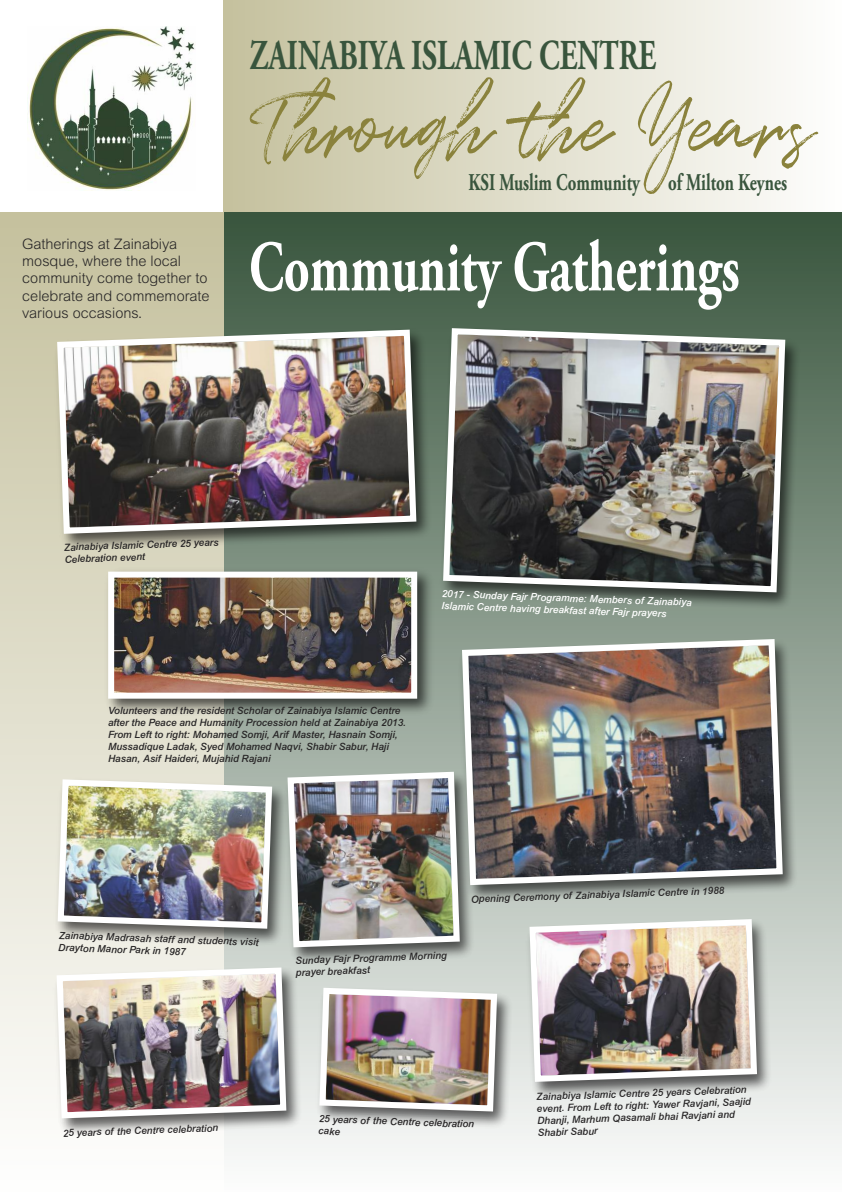
<style>
.page{position:relative;width:842px;height:1192px;background:#fff}
.page>*{position:absolute;margin:0;border:0;box-sizing:border-box;transform-origin:0 0}
.t1{font:103.3px "Quentin";color:#8a823c;scale:.7 1}
.t2{font:700 72px "Adobe Garamond Pro";color:#fff;scale:.7 1}
.t3{font:700 42.5px "Adobe Garamond Pro";color:#39553d;scale:.7 1}
.t4{font:700 24px "Adobe Garamond Pro";color:#39553d;scale:.7 1}
.t5{font:300 14.5px/17.4px "Arial";color:#272526}
.t6{font:italic 500 10px/12px "Arial";color:#272526}
.t7{font:italic 500 10px/12px "Arial";color:#fff}
</style>
<div class="page">
<div style="left:223px;top:0;width:619px;height:213px;background:linear-gradient(to right,#c5c09d,#fefefe)"></div>
<div style="left:223px;top:213px;width:619px;height:979px;background:linear-gradient(to bottom,#38553d,#fdfdfd)"></div>
<div style="left:0;top:213px;width:223px;height:979px;background:linear-gradient(to bottom,#c5c09d,#fefefe)"></div>
<img style="left:29px;top:27px;width:166px;height:163px">
<img style="left:53px;top:325px;width:381px;height:227px">
<img style="left:54px;top:327px;width:365px;height:210px">
<img style="left:104px;top:567px;width:331px;height:149px">
<img style="left:115px;top:579px;width:295px;height:113px">
<div style="left:108px;top:572px;width:309px;height:127px;border:6px solid #fff"></div>
<img style="left:283px;top:767px;width:195px;height:198px">
<img style="left:284px;top:769px;width:179px;height:181px">
<img style="left:52px;top:963px;width:252px;height:173px">
<img style="left:53px;top:964px;width:236px;height:157px">
<img style="left:457px;top:635px;width:344px;height:268px">
<img style="left:459px;top:636px;width:327px;height:252px">
<img style="left:525px;top:914px;width:250px;height:186px">
<img style="left:526px;top:916px;width:234px;height:169px">
<img style="left:438px;top:324px;width:365px;height:286px">
<img style="left:440px;top:325px;width:348px;height:270px">
<img style="left:53px;top:775px;width:237px;height:172px">
<img style="left:55px;top:776px;width:220px;height:156px">
<img style="left:315px;top:983px;width:200px;height:146px">
<img style="left:316px;top:985px;width:184px;height:130px">
<h3 class="t3" style="left:250px;top:39px;width:582px">ZAINABIYA ISLAMIC CENTRE</h3>
<h3 class="t5" style="left:22px;top:236px;width:189px">Gatherings at Zainabiya mosque, where the local community come together to celebrate and commemorate various occasions.</h3>
<h1 class="t1" style="left:251px;top:59px;width:806px">Through the Years</h1>
<h3 class="t4" style="left:469px;top:173px;width:456px">KSI Muslim Community of Milton Keynes</h3>
<h2 class="t2" style="left:249px;top:239px;width:702px">Community Gatherings</h2>
<p class="t6" style="left:64px;top:542px;width:156px;rotate:-2deg">Zainabiya Islamic Centre 25 years<br>Celebration event</p>
<p class="t7" style="left:442px;top:589px;width:252px;rotate:2deg">2017 - Sunday Fajr Programme: Members of Zainabiya<br>Islamic Centre having breakfast after Fajr prayers</p>
<p class="t6" style="left:108px;top:706px;width:300px">Volunteers and the resident Scholar of Zainabiya Islamic Centre after the Peace and Humanity Procession held at Zainabiya 2013.<br>From Left to right: Mohamed Somji, Arif Master, Hasnain Somji, Mussadique Ladak, Syed Mohamed Naqvi, Shabir Sabur, Haji Hasan, Asif Haideri, Mujahid Rajani</p>
<p class="t6" style="left:59px;top:930px;width:201px;rotate:2deg">Zainabiya Madrasah staff and students visit<br>Drayton Manor Park in 1987</p>
<p class="t6" style="left:295px;top:955px;width:153px;rotate:-2deg">Sunday Fajr Programme Morning prayer breakfast</p>
<p class="t6" style="left:471px;top:894px;width:255px;rotate:-2deg">Opening Ceremony of Zainabiya Islamic Centre in 1988</p>
<p class="t6" style="left:63px;top:1128px;width:157px;rotate:-2deg">25 years of the Centre celebration</p>
<p class="t6" style="left:319px;top:1114px;width:157px;rotate:2deg">25 years of the Centre celebration cake</p>
<p class="t6" style="left:536px;top:1092px;width:216px;rotate:-2deg">Zainabiya Islamic Centre 25 years Celebration event. From Left to right: Yawer Ravjani, Saajid Dhanji, Marhum Qasamali bhai Ravjani and Shabir Sabur</p>
</div>
